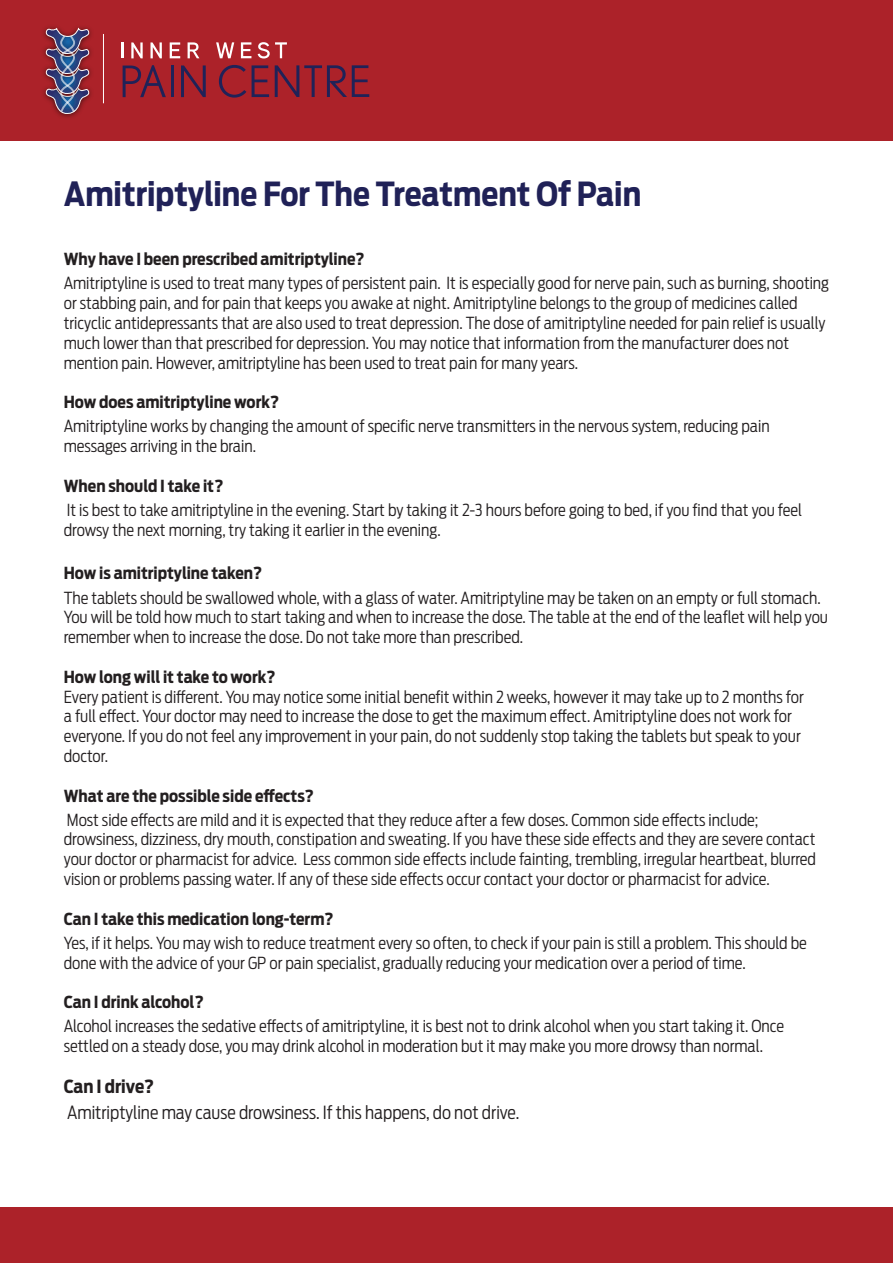
<style>
.page{position:relative;width:893px;height:1263px;background:#fff}
.page>*{position:absolute;margin:0;border:0;box-sizing:border-box;transform-origin:0 0}
.t1{font:700 33px "Antenna Cond";color:#202157}
.t2{font:300 18px "Antenna Cond";color:#231f20}
.t3{font:700 18px "Antenna Cond";color:#231f20}
.t4{font:300 16.5px/19.8px "Antenna Cond";color:#231f20}
.t5{font:700 16.5px "Antenna Cond";color:#231f20}
</style>
<div class="page">
<div style="left:0;top:1px;width:893px;height:140px;background:#ac2229"></div>
<svg style="left:121px;top:42px;width:2px;height:16px"></svg>
<svg style="left:131px;top:42px;width:12px;height:16px"></svg>
<svg style="left:150px;top:42px;width:12px;height:16px"></svg>
<svg style="left:170px;top:42px;width:10px;height:16px"></svg>
<svg style="left:188px;top:42px;width:11px;height:16px"></svg>
<svg style="left:216px;top:42px;width:18px;height:16px"></svg>
<svg style="left:241px;top:42px;width:10px;height:16px"></svg>
<svg style="left:258px;top:42px;width:29px;height:17px"></svg>
<svg style="left:123px;top:65px;width:43px;height:32px"></svg>
<hr style="left:171px;top:65px;width:3px;height:32px;background:#202258">
<svg style="left:181px;top:65px;width:25px;height:32px"></svg>
<svg style="left:219px;top:65px;width:27px;height:33px"></svg>
<svg style="left:252px;top:65px;width:17px;height:32px"></svg>
<svg style="left:275px;top:65px;width:94px;height:32px"></svg>
<hr style="left:103px;top:34px;width:1px;height:69px;background:#fff">
<img style="left:42px;top:88px;width:51px;height:11px">
<img style="left:43px;top:69px;width:49px;height:8px">
<img style="left:43px;top:27px;width:49px;height:29px">
<svg style="left:44px;top:28px;width:46px;height:87px"></svg>
<div style="left:0;top:1208px;width:893px;height:55px;background:#ac2229"></div>
<h1 class="t1" style="left:64px;top:174px;width:579px">Amitriptyline For The Treatment Of Pain</h1>
<p class="t5" style="left:64px;top:250px;width:302px">Why have I been prescribed amitriptyline?</p>
<p class="t4" style="left:64px;top:274px;width:767px">Amitriptyline is used to treat many types of persistent pain. It is especially good for nerve pain, such as burning, shooting or stabbing pain, and for pain that keeps you awake at night. Amitriptyline belongs to the group of medicines called tricyclic antidepressants that are also used to treat depression. The dose of amitriptyline needed for pain relief is usually much lower than that prescribed for depression. You may notice that information from the manufacturer does not mention pain. However, amitriptyline has been used to treat pain for many years.</p>
<p class="t5" style="left:64px;top:392px;width:217px">How does amitriptyline work?</p>
<p class="t4" style="left:64px;top:416px;width:707px">Amitriptyline works by changing the amount of specific nerve transmitters in the nervous system, reducing pain messages arriving in the brain.</p>
<p class="t5" style="left:64px;top:476px;width:161px">When should I take it?</p>
<p class="t4" style="left:64px;top:500px;width:740px">It is best to take amitriptyline in the evening. Start by taking it 2-3 hours before going to bed, if you find that you feel drowsy the next morning, try taking it earlier in the evening.</p>
<p class="t5" style="left:64px;top:564px;width:200px">How is amitriptyline taken?</p>
<p class="t4" style="left:64px;top:588px;width:766px">The tablets should be swallowed whole, with a glass of water. Amitriptyline may be taken on an empty or full stomach.<br>You will be told how much to start taking and when to increase the dose. The table at the end of the leaflet will help you remember when to increase the dose. Do not take more than prescribed.</p>
<p class="t5" style="left:64px;top:667px;width:213px">How long will it take to work?</p>
<p class="t4" style="left:64px;top:687px;width:741px">Every patient is different. You may notice some initial benefit within 2 weeks, however it may take up to 2 months for a full effect. Your doctor may need to increase the dose to get the maximum effect. Amitriptyline does not work for everyone. If you do not feel any improvement in your pain, do not suddenly stop taking the tablets but speak to your doctor.</p>
<p class="t5" style="left:64px;top:786px;width:252px">What are the possible side effects?</p>
<p class="t4" style="left:64px;top:810px;width:754px">Most side effects are mild and it is expected that they reduce after a few doses. Common side effects include; drowsiness, dizziness, dry mouth, constipation and sweating. If you have these side effects and they are severe contact your doctor or pharmacist for advice. Less common side effects include fainting, trembling, irregular heartbeat, blurred vision or problems passing water. If any of these side effects occur contact your doctor or pharmacist for advice.</p>
<p class="t5" style="left:64px;top:909px;width:271px">Can I take this medication long-term?</p>
<p class="t4" style="left:64px;top:933px;width:745px">Yes, if it helps. You may wish to reduce treatment every so often, to check if your pain is still a problem. This should be done with the advice of your GP or pain specialist, gradually reducing your medication over a period of time.</p>
<p class="t5" style="left:64px;top:992px;width:142px">Can I drink alcohol?</p>
<p class="t4" style="left:64px;top:1016px;width:722px">Alcohol increases the sedative effects of amitriptyline, it is best not to drink alcohol when you start taking it. Once settled on a steady dose, you may drink alcohol in moderation but it may make you more drowsy than normal.</p>
<p class="t3" style="left:64px;top:1076px;width:92px">Can I drive?</p>
<p class="t2" style="left:67px;top:1102px;width:454px">Amitriptyline may cause drowsiness. If this happens, do not drive.</p>
</div>
